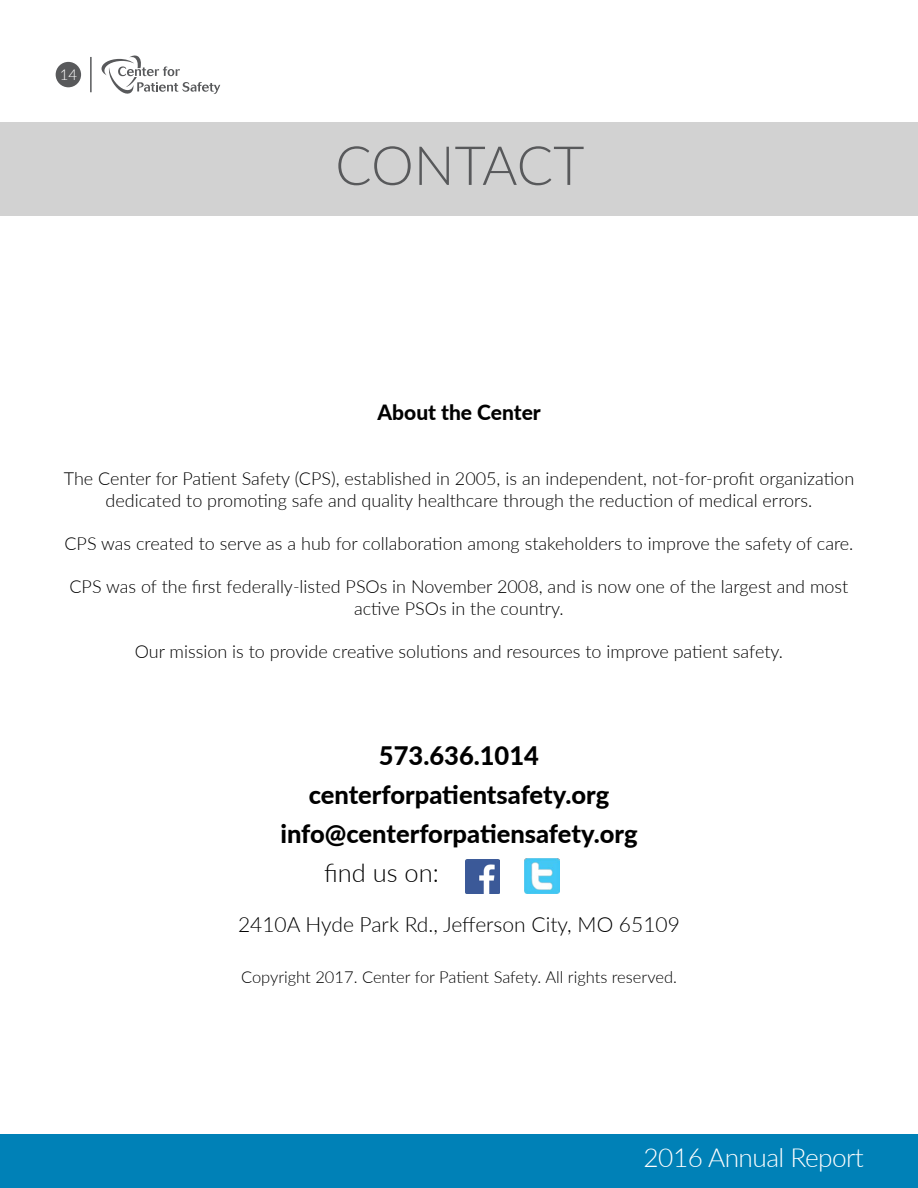
<style>
.page{position:relative;width:918px;height:1188px;background:#fff}
.page>*{position:absolute;margin:0;border:0;box-sizing:border-box;transform-origin:0 0}
.t1{font:300 54px "Lato";letter-spacing:-.005em;color:#58595b}
.t2{font:300 26.25px "Lato";letter-spacing:-.02em;color:#fff}
.t3{font:800 25.5px/39px "Lato";color:#000;text-align:center}
.t4{font:300 25.5px "Lato";color:#000}
.t5{font:300 21px "Lato";color:#000}
.t6{font:800 21px "Lato";color:#000}
.t7{font:300 18px/21.6px "Lato";color:#000;text-align:center}
.t8{font:300 16.5px "Lato";color:#000}
.t9{font:300 15px "Lato";color:#fff}
</style>
<div class="page">
<div style="left:0;top:1134px;width:918px;height:54px;background:#0081b7"></div>
<svg style="left:101px;top:55px;width:119px;height:39px"></svg>
<hr style="left:90px;top:57px;width:2px;height:35px;background:#58595b">
<div style="left:56px;top:62px;width:25px;height:25px;background:#58595b;border-radius:50%"></div>
<div style="left:0;top:122px;width:918px;height:93px;background:#d2d2d2"></div>
<img style="left:465px;top:859px;width:35px;height:35px">
<img style="left:525px;top:859px;width:34px;height:35px">
<p class="t9" style="left:60px;top:64px;width:19px">14</p>
<h1 class="t1" style="left:335px;top:128px;width:251px">CONTACT</h1>
<p class="t6" style="left:378px;top:397px;width:165px">About the Center</p>
<p class="t7" style="left:64px;top:467px;width:792px">The Center for Patient Safety (CPS), established in 2005, is an independent, not-for-profit organization dedicated to promoting safe and quality healthcare through the reduction of medical errors.</p>
<p class="t7" style="left:64px;top:532px;width:791px">CPS was created to serve as a hub for collaboration among stakeholders to improve the safety of care.</p>
<p class="t7" style="left:69px;top:575px;width:780px">CPS was of the first federally-listed PSOs in November 2008, and is now one of the largest and most active PSOs in the country.</p>
<p class="t7" style="left:135px;top:640px;width:650px">Our mission is to provide creative solutions and resources to improve patient safety.</p>
<h3 class="t3" style="left:280px;top:735px;width:359px">573.636.1014 centerforpatientsafety.org info@centerforpatiensafety.org</h3>
<h3 class="t4" style="left:324px;top:855px;width:116px">find us on:</h3>
<p class="t5" style="left:238px;top:910px;width:443px">2410A Hyde Park Rd., Jefferson City, MO 65109</p>
<p class="t8" style="left:241px;top:966px;width:437px">Copyright 2017. Center for Patient Safety. All rights reserved.</p>
<h2 class="t2" style="left:644px;top:1139px;width:222px">2016 Annual Report</h2>
</div>
